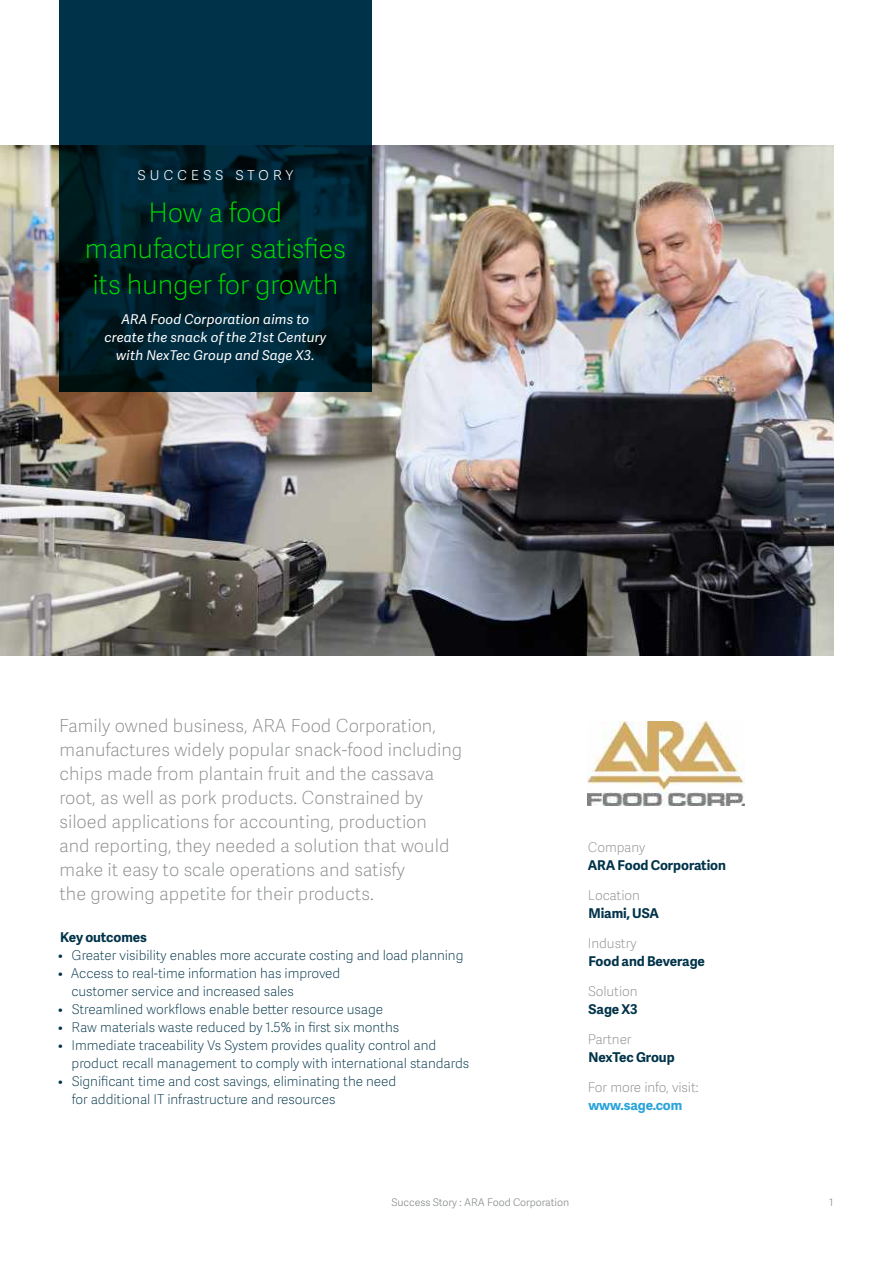
<style>
.page{position:relative;width:893px;height:1263px;background:#fff}
.page>*{position:absolute;margin:0;border:0;box-sizing:border-box;transform-origin:0 0}
.t1{font:27px/36px "Adelle Sans SAGE Th";letter-spacing:-.01em;color:#00dc00;text-align:center}
.t2{font:18px/24px "Adelle Sans SAGE Th";color:#888b8d}
.t3{font:18px "Adelle Sans SAGE Th";letter-spacing:.2em;color:#fff}
.t4{font:13.5px/18px "Adelle Sans SAGE Th";letter-spacing:-.005em;color:#003349}
.t5{font:italic 13.5px/18px "Adelle Sans SAGE";letter-spacing:.01em;color:#fff;text-align:center}
.t6{font:700 13.5px "Adelle Sans SAGE";letter-spacing:-.005em;color:#003349}
.t7{font:13.5px "Adelle Sans SAGE Th";letter-spacing:-.005em;color:#888b8d}
.t8{font:700 13.5px "Adelle Sans SAGE";letter-spacing:-.005em;color:#28a3da}
.t9{font:10.5px "Adelle Sans SAGE Lt";letter-spacing:-.005em;color:#888b8d}
</style>
<div class="page">
<img style="left:0;top:146px;width:833px;height:510px">
<svg style="left:59px;top:0;width:312px;height:392px;background:#002737"></svg>
<img style="left:587px;top:722px;width:157px;height:84px">
<h2 class="t3" style="left:137px;top:161px;width:76px">Success</h2>
<h2 class="t3" style="left:235px;top:161px;width:60px">STORY</h2>
<h1 class="t1" style="left:85px;top:194px;width:262px">How a food manufacturer satisfies its hunger for growth</h1>
<p class="t5" style="left:104px;top:310px;width:223px">ARA Food Corporation aims to create the snack of the 21st Century with NexTec Group and Sage X3.</p>
<p class="t2" style="left:59px;top:713px;width:404px">Family owned business, ARA Food Corporation, manufactures widely popular snack-food including chips made from plantain fruit and the cassava root, as well as pork products. Constrained by siloed applications for accounting, production<br>and reporting, they needed a solution that would make it easy to scale operations and satisfy<br>the growing appetite for their products.</p>
<p class="t6" style="left:60px;top:927px;width:88px">Key outcomes</p>
<p class="t4" style="left:58px;top:946px;width:406px">• Greater visibility enables more accurate costing and load planning</p>
<p class="t4" style="left:71px;top:964px;width:270px;text-indent:-13px">• Access to real-time information has improved customer service and increased sales</p>
<p class="t4" style="left:58px;top:1000px;width:326px">• Streamlined workflows enable better resource usage</p>
<p class="t4" style="left:58px;top:1018px;width:342px">• Raw materials waste reduced by 1.5% in first six months</p>
<p class="t4" style="left:72px;top:1036px;width:399px;text-indent:-13px">• Immediate traceability Vs System provides quality control and product recall management to comply with international standards</p>
<p class="t4" style="left:72px;top:1072px;width:326px;text-indent:-14px">• Significant time and cost savings, eliminating the need for additional IT infrastructure and resources</p>
<p class="t7" style="left:587px;top:838px;width:59px">Company</p>
<p class="t6" style="left:587px;top:855px;width:140px">ARA Food Corporation</p>
<p class="t7" style="left:588px;top:886px;width:54px">Location</p>
<p class="t6" style="left:588px;top:903px;width:72px">Miami, USA</p>
<p class="t7" style="left:588px;top:934px;width:50px">Industry</p>
<p class="t6" style="left:588px;top:951px;width:118px">Food and Beverage</p>
<p class="t7" style="left:588px;top:982px;width:51px">Solution</p>
<p class="t6" style="left:588px;top:999px;width:51px">Sage X3</p>
<p class="t7" style="left:588px;top:1030px;width:45px">Partner</p>
<p class="t6" style="left:588px;top:1047px;width:88px">NexTec Group</p>
<p class="t7" style="left:588px;top:1078px;width:112px">For more info, visit:</p>
<p class="t8" style="left:588px;top:1095px;width:95px">www.sage.com</p>
<p class="t9" style="left:391px;top:1195px;width:179px">Success Story : ARA Food Corporation</p>
<p class="t9" style="left:829px;top:1195px;width:6px">1</p>
</div>
